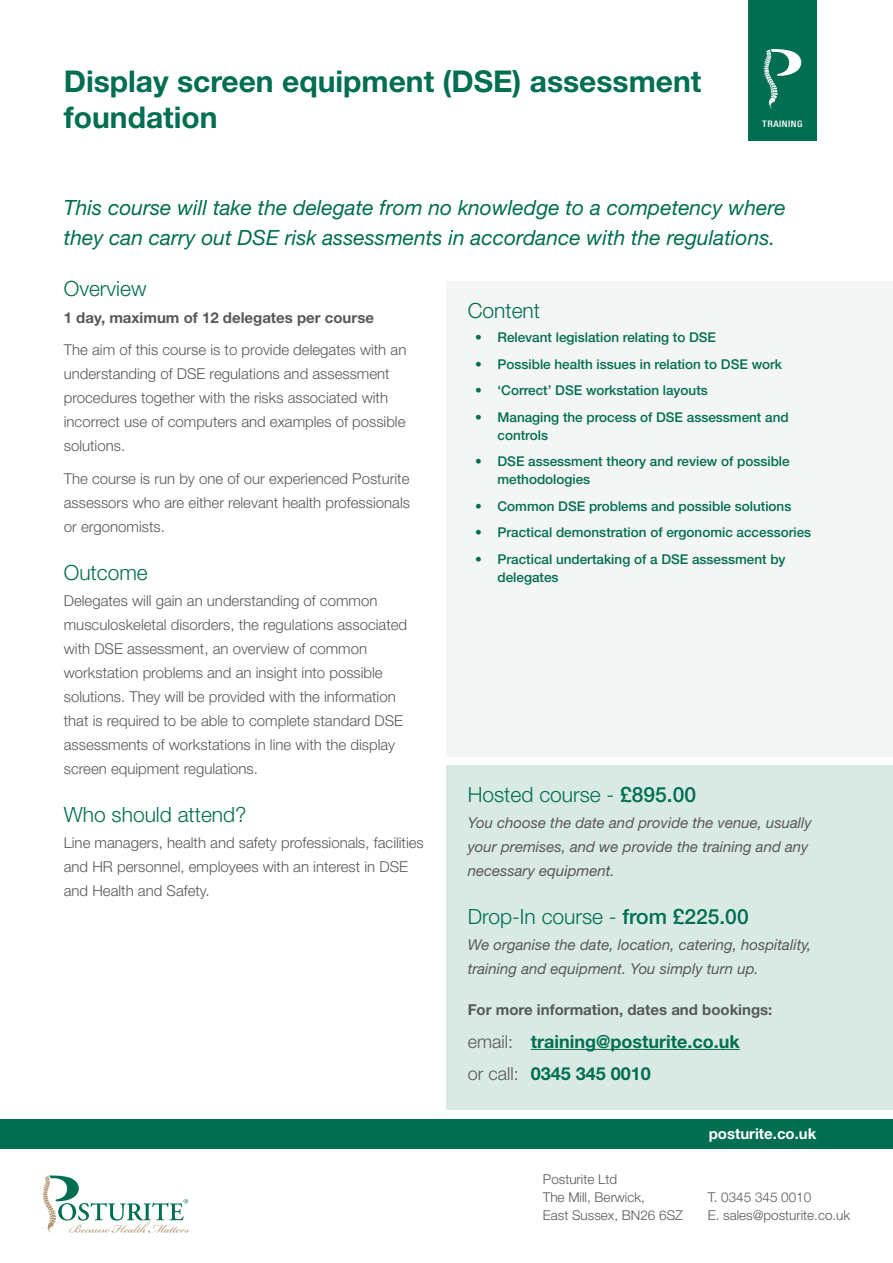
<style>
.page{position:relative;width:893px;height:1263px;background:#fff}
.page>*{position:absolute;margin:0;border:0;box-sizing:border-box;transform-origin:0 0}
.H1_Training{font:700 30px/36px "Helvetica Neue LT Std";color:#006e51}
.H3_Training{font:italic 21px/30px "Helvetica Neue LT Std";color:#006e51}
.H4_Training{font:300 21px "Helvetica Neue LT Std";color:#006e51}
.P_Training{font:700 18px "Helvetica Neue LT Std";color:#006e51}
.P_Training-2{font:300 15px/24px "Helvetica Neue LT Std";color:#57585a}
.P_Training-3{font:italic 15px/24px "Helvetica Neue LT Std";color:#57585a}
.P_Training-4{font:700 15px "Helvetica Neue LT Std";color:#57585a}
.t1{font:700 15px "Helvetica Neue LT Std";color:#fff}
.t2{font:500 13.5px/18px "Helvetica Neue LT Std";color:#006e51}
.t3{font:300 13.5px/18px "Helvetica Neue LT Std";color:#57585a}
.t4{font:500 condensed 9px "Helvetica Neue LT Std";letter-spacing:.05em;color:#fff;scale:1.12 1}
.s1{font-weight:500}
.s2{font-weight:300;color:#57585a}
</style>
<div class="page">
<div style="left:0;top:1119px;width:893px;height:29px;background:#006e51"></div>
<svg style="left:43px;top:1175px;width:146px;height:58px"></svg>
<div style="left:748px;top:0;width:68px;height:141px;background:#006e51"></div>
<svg style="left:763px;top:49px;width:38px;height:60px"></svg>
<div style="left:446px;top:281px;width:447px;height:476px;background:#f4f5f5"></div>
<div style="left:446px;top:765px;width:447px;height:345px;background:#d9eae5"></div>
<hr style="left:531px;top:1049px;width:209px;height:1px;background:#006e51">
<p class="H1_Training" style="left:64px;top:62px;width:639px">Display screen equipment (DSE) assessment foundation</p>
<p class="t4" style="left:762px;top:118px;width:37px">TRAINING</p>
<p class="H3_Training" style="left:64px;top:192px;width:723px">This course will take the delegate from no knowledge to a competency where they can carry out DSE risk assessments in accordance with the regulations.</p>
<p class="H4_Training" style="left:64px;top:276px;width:84px">Overview</p>
<p class="P_Training-4" style="left:64px;top:308px;width:312px">1 day, maximum of 12 delegates per course</p>
<p class="P_Training-2" style="left:64px;top:337px;width:344px">The aim of this course is to provide delegates with an understanding of DSE regulations and assessment procedures together with the risks associated with incorrect use of computers and examples of possible solutions.</p>
<p class="P_Training-2" style="left:64px;top:466px;width:348px;text-align:justify">The course is run by one of our experienced Posturite assessors who are either relevant health professionals or ergonomists.</p>
<p class="H4_Training" style="left:64px;top:559px;width:86px">Outcome</p>
<p class="P_Training-2" style="left:64px;top:588px;width:345px">Delegates will gain an understanding of common musculoskeletal disorders, the regulations associated with DSE assessment, an overview of common workstation problems and an insight into possible solutions. They will be provided with the information that is required to be able to complete standard DSE assessments of workstations in line with the display screen equipment regulations.</p>
<p class="H4_Training" style="left:64px;top:802px;width:184px">Who should attend?</p>
<p class="P_Training-2" style="left:64px;top:831px;width:362px">Line managers, health and safety professionals, facilities and HR personnel, employees with an interest in DSE and Health and Safety.</p>
<p class="H4_Training" style="left:468px;top:297px;width:74px">Content</p>
<p class="t2" style="left:475px;top:328px;width:243px">• Relevant legislation relating to DSE</p>
<p class="t2" style="left:475px;top:355px;width:309px">• Possible health issues in relation to DSE work</p>
<p class="t2" style="left:475px;top:381px;width:234px">• ‘Correct’ DSE workstation layouts</p>
<p class="t2" style="left:497px;top:408px;width:293px;text-indent:-22px">• Managing the process of DSE assessment and controls</p>
<p class="t2" style="left:497px;top:452px;width:294px;text-indent:-22px">• DSE assessment theory and review of possible methodologies</p>
<p class="t2" style="left:475px;top:497px;width:318px">• Common DSE problems and possible solutions</p>
<p class="t2" style="left:475px;top:523px;width:338px">• Practical demonstration of ergonomic accessories</p>
<p class="t2" style="left:497px;top:550px;width:290px;text-indent:-22px">• Practical undertaking of a DSE assessment by delegates</p>
<p class="H4_Training" style="left:468px;top:781px;width:230px">Hosted course - <span class="s1">£895.00</span></p>
<p class="P_Training-3" style="left:468px;top:810px;width:345px">You choose the date and provide the venue, usually your premises, and we provide the training and any necessary equipment.</p>
<p class="H4_Training" style="left:468px;top:904px;width:282px">Drop-In course - <span class="s1">from £225.00</span></p>
<p class="P_Training-3" style="left:468px;top:932px;width:345px">We organise the date, location, catering, hospitality, training and equipment. You simply turn up.</p>
<p class="P_Training-4" style="left:468px;top:1000px;width:306px">For more information, dates and bookings:</p>
<p class="P_Training" style="left:468px;top:1030px;width:274px"><span class="s2">email:</span> training@posturite.co.uk</p>
<p class="P_Training" style="left:468px;top:1062px;width:185px"><span class="s2">or call:</span> 0345 345 0010</p>
<p class="t3" style="left:543px;top:1170px;width:142px">Posturite Ltd<br>The Mill, Berwick,<br>East Sussex, BN26 6SZ</p>
<p class="t1" style="left:709px;top:1124px;width:109px">posturite.co.uk</p>
<p class="t3" style="left:708px;top:1188px;width:144px">T. 0345 345 0010<br>E. sales@posturite.co.uk</p>
</div>
